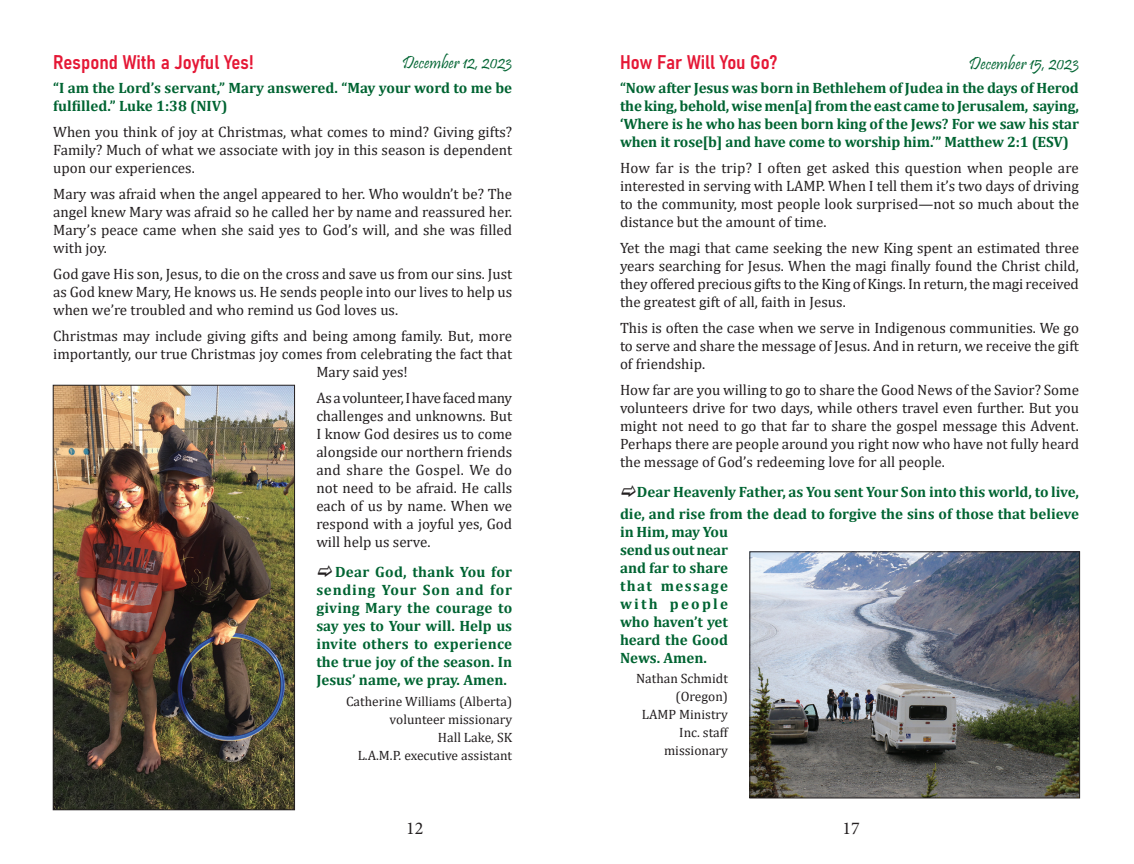
<style>
.page{position:relative;width:1134px;height:864px;background:#fff}
.page>*{position:absolute;margin:0;border:0;box-sizing:border-box;transform-origin:0 0}
.Dev_heading{font:19.5px "Bahnschrift";color:#e51836}
.Dev_date{font:18px "Pristina";color:#006432}
.t1{font:18px "Minion Pro";color:#231f20}
.Dev_body{font:15px/18px "Cambria";color:#231f20;text-align:justify}
.Dev_prayer{font:700 15px/18px "Cambria";color:#006432;text-align:justify}
.Dev_scripture{font:700 15px/18px "Cambria";letter-spacing:-.01em;color:#006432}
.Dev_author{font:13.5px/18px "Cambria";color:#231f20;text-align:right}
</style>
<div class="page">
<img style="left:55px;top:387px;width:238px;height:421px">
<div style="left:53px;top:385px;width:242px;height:425px;border:1px solid #231f20"></div>
<img style="left:752px;top:554px;width:326px;height:242px">
<div style="left:750px;top:552px;width:330px;height:246px;border:1px solid #231f20"></div>
<p class="Dev_date" style="left:402px;top:53px;width:112px">December 12, 2023</p>
<p class="Dev_heading" style="left:620px;top:48px;width:159px">How Far Will You Go?</p>
<p class="Dev_scripture" style="left:620px;top:78px;width:461px;text-align:justify">“Now after Jesus was born in Bethlehem of Judea in the days of Herod the king, behold, wise men[a] from the east came to Jerusalem, saying, ‘Where is he who has been born king of the Jews? For we saw his star when it rose[b] and have come to worship him.’” Matthew 2:1 (ESV)</p>
<p class="Dev_body" style="left:620px;top:159px;width:460px">How far is the trip? I often get asked this question when people are interested in serving with LAMP. When I tell them it’s two days of driving to the community, most people look surprised—not so much about the distance but the amount of time.</p>
<p class="Dev_body" style="left:620px;top:239px;width:461px">Yet the magi that came seeking the new King spent an estimated three years searching for Jesus. When the magi finally found the Christ child, they offered precious gifts to the King of Kings. In return, the magi received the greatest gift of all, faith in Jesus.</p>
<p class="Dev_body" style="left:620px;top:319px;width:461px">This is often the case when we serve in Indigenous communities. We go to serve and share the message of Jesus. And in return, we receive the gift of friendship.</p>
<p class="Dev_body" style="left:620px;top:381px;width:461px">How far are you willing to go to share the Good News of the Savior? Some volunteers drive for two days, while others travel even further. But you might not need to go that far to share the gospel message this Advent.<br>Perhaps there are people around you right now who have not fully heard the message of God’s redeeming love for all people.</p>
<p class="Dev_prayer" style="left:620px;top:481px;width:461px;line-height:21.6px;text-align:right">Dear Heavenly Father, as You sent Your Son into this world, to live, die, and rise from the dead to forgive the sins of those that believe</p>
<p class="Dev_prayer" style="left:620px;top:522px;width:110px">in Him, may You send us out near and far to share that message with people who haven’t yet heard the Good News. Amen.</p>
<p class="Dev_author" style="left:636px;top:670px;width:94px">Nathan Schmidt (Oregon)</p>
<p class="Dev_author" style="left:642px;top:706px;width:88px">LAMP Ministry<br>Inc. staff missionary</p>
<p class="Dev_date" style="left:969px;top:53px;width:112px">December 15, 2023</p>
<p class="Dev_heading" style="left:53px;top:48px;width:202px">Respond With a Joyful Yes!</p>
<p class="Dev_scripture" style="left:53px;top:78px;width:461px">“I am the Lord’s servant,” Mary answered. “May your word to me be fulfilled.” Luke 1:38 (NIV)</p>
<p class="Dev_body" style="left:53px;top:123px;width:461px">When you think of joy at Christmas, what comes to mind? Giving gifts?<br>Family? Much of what we associate with joy in this season is dependent upon our experiences.</p>
<p class="Dev_body" style="left:53px;top:185px;width:461px">Mary was afraid when the angel appeared to her. Who wouldn’t be? The angel knew Mary was afraid so he called her by name and reassured her.<br>Mary’s peace came when she said yes to God’s will, and she was filled with joy.</p>
<p class="Dev_body" style="left:53px;top:265px;width:461px">God gave His son, Jesus, to die on the cross and save us from our sins. Just as God knew Mary, He knows us. He sends people into our lives to help us when we’re troubled and who remind us God loves us.</p>
<p class="Dev_body" style="left:53px;top:327px;width:461px">Christmas may include giving gifts and being among family. But, more</p>
<p class="Dev_body" style="left:53px;top:345px;width:460px">importantly, our true Christmas joy comes from celebrating the fact that</p>
<p class="Dev_body" style="left:316px;top:363px;width:93px">Mary said yes!</p>
<p class="Dev_body" style="left:316px;top:389px;width:197px">As a volunteer, I have faced many challenges and unknowns. But I know God desires us to come alongside our northern friends and share the Gospel. We do not need to be afraid. He calls each of us by name. When we respond with a joyful yes, God will help us serve.</p>
<p class="Dev_prayer" style="left:316px;top:562px;width:197px;text-indent:19px">Dear God, thank You for sending Your Son and for giving Mary the courage to say yes to Your will. Help us invite others to experience the true joy of the season. In Jesus’ name, we pray. Amen.</p>
<p class="Dev_author" style="left:346px;top:692px;width:168px">Catherine Williams (Alberta)</p>
<p class="Dev_author" style="left:390px;top:710px;width:124px">volunteer missionary</p>
<p class="Dev_author" style="left:438px;top:728px;width:76px">Hall Lake, SK</p>
<p class="Dev_author" style="left:358px;top:746px;width:156px">L.A.M.P. executive assistant</p>
<p class="t1" style="left:406px;top:816px;width:19px">12</p>
<p class="t1" style="left:842px;top:816px;width:19px">17</p>
</div>
